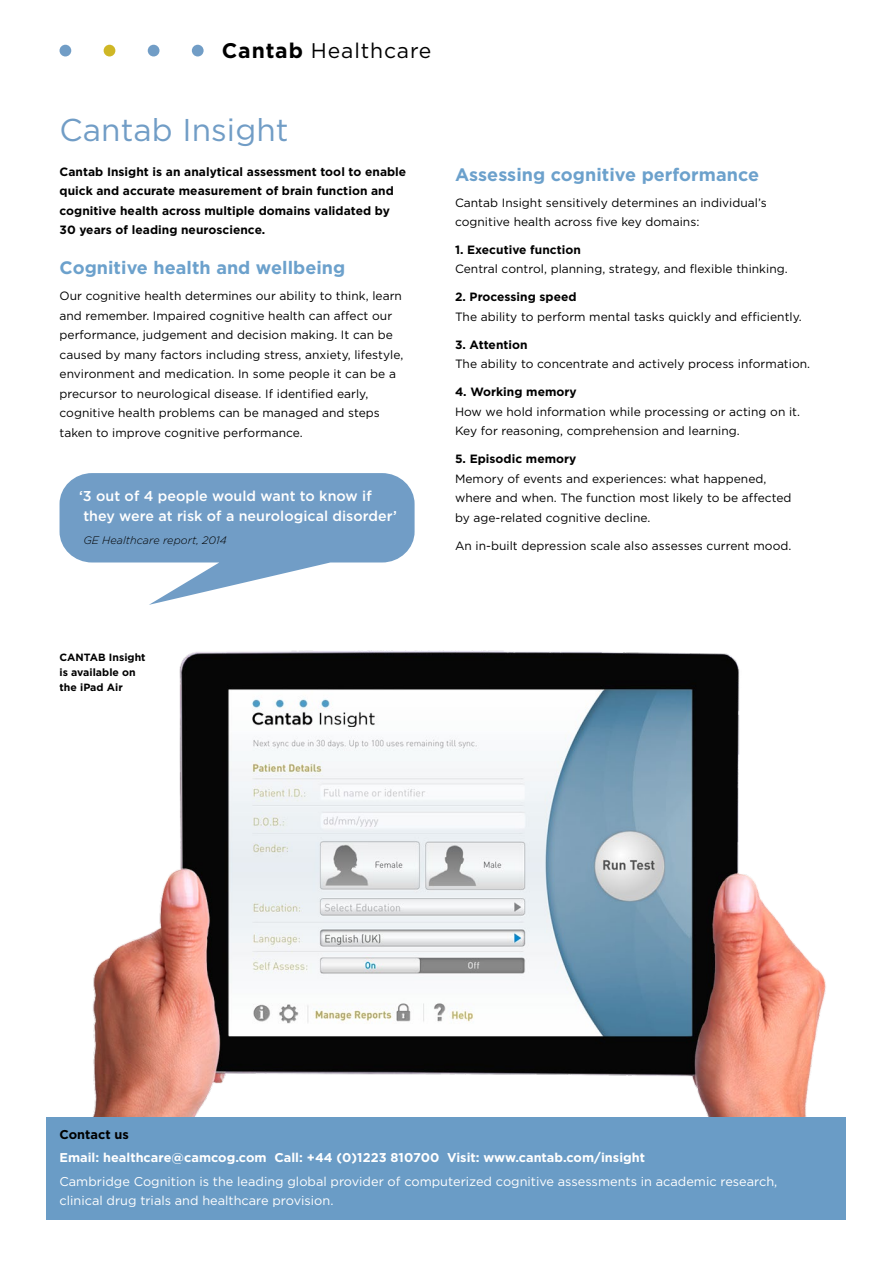
<style>
.page{position:relative;width:893px;height:1263px;background:#fff}
.page>*{position:absolute;margin:0;border:0;box-sizing:border-box;transform-origin:0 0}
.t1{font:31.5px "Gotham";letter-spacing:.005em;color:#719dc6}
.t2{font:21.15px "Gotham";letter-spacing:.04em;color:#000}
.t3{font:700 18px "Gotham";letter-spacing:.005em;color:#6ca1cc}
.t4{font:500 14.25px/20.1px "Gotham";letter-spacing:.005em;color:#fff}
.t5{font:12.75px/18.8px "Gotham";color:#fff}
.t6{font:700 12.75px "Gotham";letter-spacing:.005em;color:#fff}
.t7{font:700 12.75px "Gotham";color:#000}
.t8{font:12px/19.5px "Gotham";letter-spacing:.005em;color:#000}
.t9{font:700 12px/19.5px "Gotham";letter-spacing:.005em;color:#000}
.t10{font:italic 300 10.8px "Gotham";letter-spacing:.005em;color:#000}
.t11{font:700 10.5px/15px "Gotham";letter-spacing:.005em;color:#000}
.s1{font-weight:700}
</style>
<div class="page">
<img style="left:93px;top:651px;width:733px;height:466px">
<div style="left:60px;top:45px;width:11px;height:11px;background:#719dc6;border-radius:50%"></div>
<div style="left:104px;top:45px;width:11px;height:11px;background:#cfb725;border-radius:50%"></div>
<div style="left:148px;top:45px;width:11px;height:11px;background:#719dc6;border-radius:50%"></div>
<div style="left:192px;top:45px;width:12px;height:11px;background:#719dc6;border-radius:50%"></div>
<div style="left:47px;top:1117px;width:799px;height:102px;background:#6a9cc6"></div>
<svg style="left:60px;top:473px;width:355px;height:132px;fill:#719dc6"></svg>
<h2 class="t2" style="left:222px;top:39px;width:211px"><span class="s1">Cantab</span> Healthcare</h2>
<h1 class="t1" style="left:60px;top:113px;width:231px">Cantab Insight</h1>
<p class="t9" style="left:60px;top:161px;width:348px">Cantab Insight is an analytical assessment tool to enable quick and accurate measurement of brain function and cognitive health across multiple domains validated by 30 years of leading neuroscience.</p>
<h3 class="t3" style="left:60px;top:257px;width:287px">Cognitive health and wellbeing</h3>
<p class="t8" style="left:60px;top:286px;width:345px">Our cognitive health determines our ability to think, learn and remember. Impaired cognitive health can affect our performance, judgement and decision making. It can be caused by many factors including stress, anxiety, lifestyle, environment and medication. In some people it can be a precursor to neurological disease. If identified early, cognitive health problems can be managed and steps taken to improve cognitive performance.</p>
<p class="t4" style="left:79px;top:485px;width:319px">‘3 out of 4 people would want to know if they were at risk of a neurological disorder’</p>
<p class="t10" style="left:83px;top:534px;width:145px">GE Healthcare report, 2014</p>
<p class="t11" style="left:60px;top:649px;width:88px">CANTAB Insight is available on the iPad Air</p>
<h3 class="t3" style="left:455px;top:164px;width:306px">Assessing cognitive performance</h3>
<p class="t8" style="left:455px;top:192px;width:313px">Cantab Insight sensitively determines an individual’s cognitive health across five key domains:</p>
<p class="t9" style="left:455px;top:240px;width:127px">1. Executive function</p>
<p class="t8" style="left:455px;top:259px;width:334px">Central control, planning, strategy, and flexible thinking.</p>
<p class="t9" style="left:455px;top:287px;width:123px">2. Processing speed</p>
<p class="t8" style="left:455px;top:307px;width:348px">The ability to perform mental tasks quickly and efficiently.</p>
<p class="t9" style="left:455px;top:335px;width:74px">3. Attention</p>
<p class="t8" style="left:455px;top:354px;width:357px">The ability to concentrate and actively process information.</p>
<p class="t9" style="left:455px;top:382px;width:123px">4. Working memory</p>
<p class="t8" style="left:455px;top:402px;width:347px">How we hold information while processing or acting on it.<br>Key for reasoning, comprehension and learning.</p>
<p class="t9" style="left:455px;top:449px;width:123px">5. Episodic memory</p>
<p class="t8" style="left:455px;top:469px;width:338px">Memory of events and experiences: what happened, where and when. The function most likely to be affected by age-related cognitive decline.</p>
<p class="t8" style="left:455px;top:536px;width:338px">An in-built depression scale also assesses current mood.</p>
<p class="t7" style="left:60px;top:1126px;width:71px">Contact us</p>
<p class="t6" style="left:60px;top:1150px;width:587px">Email: healthcare@camcog.com Call: +44 (0)1223 810700 Visit: www.cantab.com/insight</p>
<p class="t5" style="left:60px;top:1172px;width:719px">Cambridge Cognition is the leading global provider of computerized cognitive assessments in academic research, clinical drug trials and healthcare provision.</p>
</div>
